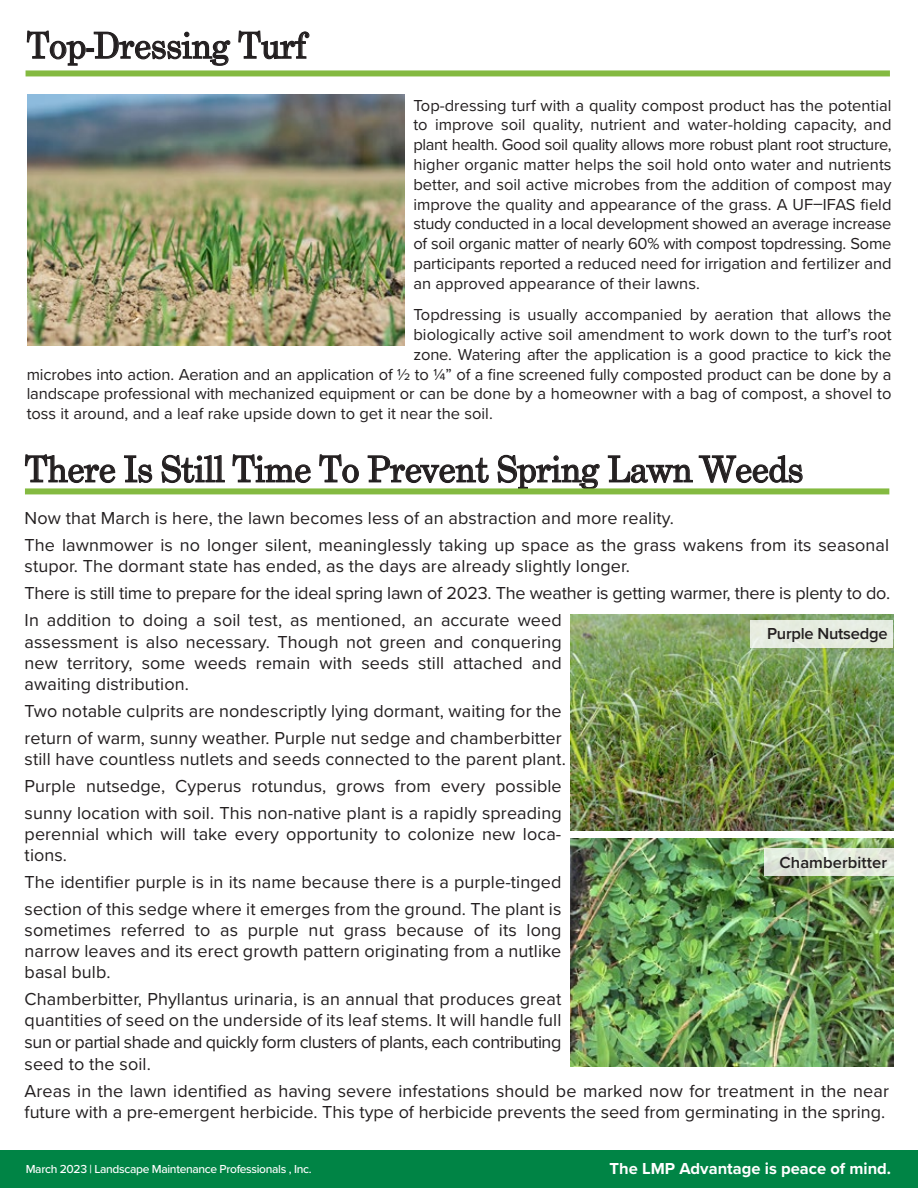
<style>
.page{position:relative;width:918px;height:1188px;background:#fff}
.page>*{position:absolute;margin:0;border:0;box-sizing:border-box;transform-origin:0 0}
.t1{font:36px "Grad";color:#231f20}
.t2{font:18px/27px "Proxima Nova";letter-spacing:.005em;color:#231f20}
.t3{font:16.5px/19.8px "Proxima Nova";color:#231f20;text-align:justify}
.t4{font:700 16.5px "Proxima Nova";color:#fff}
.t5{font:600 16.5px "Proxima Nova";letter-spacing:-.005em;color:#231f20}
.t6{font:500 12px "Proxima Nova";letter-spacing:-.03em;color:#fff}
</style>
<div class="page">
<div style="left:0;top:1150px;width:918px;height:38px;background:#008445"></div>
<svg style="left:24px;top:454px;width:92px;height:30px"></svg>
<svg style="left:124px;top:455px;width:29px;height:28px"></svg>
<svg style="left:161px;top:454px;width:64px;height:30px"></svg>
<svg style="left:232px;top:454px;width:79px;height:30px"></svg>
<svg style="left:319px;top:454px;width:40px;height:30px"></svg>
<svg style="left:367px;top:455px;width:122px;height:29px"></svg>
<svg style="left:497px;top:454px;width:103px;height:34px"></svg>
<svg style="left:607px;top:455px;width:196px;height:29px"></svg>
<div style="left:25px;top:488px;width:864px;height:6px;background:#84ba41"></div>
<img style="left:571px;top:615px;width:322px;height:215px">
<img style="left:570px;top:838px;width:323px;height:228px">
<div style="left:751px;top:620px;width:142px;height:27px;background:#e6ece0"></div>
<svg style="left:764px;top:848px;width:129px;height:28px;background:#e0e7db"></svg>
<svg style="left:26px;top:30px;width:205px;height:36px"></svg>
<svg style="left:238px;top:30px;width:72px;height:30px"></svg>
<div style="left:26px;top:70px;width:864px;height:6px;background:#84ba41"></div>
<img style="left:28px;top:95px;width:376px;height:251px">
<h1 class="t1" style="left:27px;top:23px;width:281px">Top-Dressing Turf</h1>
<p class="t3" style="left:413px;top:94px;width:480px">Top-dressing turf with a quality compost product has the potential to improve soil quality, nutrient and water-holding capacity, and plant health. Good soil quality allows more robust plant root structure, higher organic matter helps the soil hold onto water and nutrients better, and soil active microbes from the addition of compost may improve the quality and appearance of the grass. A UF–IFAS field study conducted in a local development showed an average increase of soil organic matter of nearly 60% with compost topdressing. Some participants reported a reduced need for irrigation and fertilizer and an approved appearance of their lawns.</p>
<p class="t3" style="left:413px;top:304px;width:480px">Topdressing is usually accompanied by aeration that allows the</p>
<p class="t3" style="left:413px;top:324px;width:480px">biologically active soil amendment to work down to the turf’s root</p>
<p class="t3" style="left:413px;top:344px;width:480px">zone. Watering after the application is a good practice to kick the</p>
<p class="t3" style="left:27px;top:364px;width:866px">microbes into action. Aeration and an application of ½ to ¼” of a fine screened fully composted product can be done by a</p>
<p class="t3" style="left:27px;top:383px;width:866px">landscape professional with mechanized equipment or can be done by a homeowner with a bag of compost, a shovel to</p>
<p class="t3" style="left:27px;top:403px;width:468px">toss it around, and a leaf rake upside down to get it near the soil.</p>
<h1 class="t1" style="left:25px;top:447px;width:780px">There Is Still Time To Prevent Spring Lawn Weeds</h1>
<p class="t2" style="left:25px;top:504px;width:866px">Now that March is here, the lawn becomes less of an abstraction and more reality.<br>The lawnmower is no longer silent, meaninglessly taking up space as the grass wakens from its seasonal</p>
<p class="t2" style="left:25px;top:552px;width:867px">stupor. The dormant state has ended, as the days are already slightly longer.<br>There is still time to prepare for the ideal spring lawn of 2023. The weather is getting warmer, there is plenty to do.<br>In addition to doing a soil test, as mentioned, an accurate weed</p>
<p class="t2" style="left:25px;top:630px;width:539px;line-height:21px;text-align:justify">assessment is also necessary. Though not green and conquering new territory, some weeds remain with seeds still attached and awaiting distribution.</p>
<p class="t2" style="left:25px;top:696px;width:539px">Two notable culprits are nondescriptly lying dormant, waiting for the return of warm, sunny weather. Purple nut sedge and chamberbitter</p>
<p class="t2" style="left:25px;top:744px;width:543px">still have countless nutlets and seeds connected to the parent plant.<br>Purple nutsedge, Cyperus rotundus, grows from every possible sunny location with soil. This non-native plant is a rapidly spreading</p>
<p class="t2" style="left:25px;top:822px;width:538px;line-height:21px">perennial which will take every opportunity to colonize new loca&shy;tions.</p>
<p class="t2" style="left:25px;top:867px;width:538px">The identifier purple is in its name because there is a purple-tinged section of this sedge where it emerges from the ground. The plant is</p>
<p class="t2" style="left:25px;top:918px;width:538px;line-height:21px;text-align:justify">sometimes referred to as purple nut grass because of its long narrow leaves and its erect growth pattern originating from a nutlike basal bulb.</p>
<p class="t2" style="left:25px;top:987px;width:538px;line-height:21.6px;text-align:justify">Chamberbitter, Phyllantus urinaria, is an annual that produces great quantities of seed on the underside of its leaf stems. It will handle full sun or partial shade and quickly form clusters of plants, each contributing seed to the soil.</p>
<p class="t2" style="left:25px;top:1079px;width:866px;line-height:21px">Areas in the lawn identified as having severe infestations should be marked now for treatment in the near future with a pre-emergent herbicide. This type of herbicide prevents the seed from germinating in the spring.</p>
<p class="t5" style="left:767px;top:622px;width:122px">Purple Nutsedge</p>
<p class="t5" style="left:780px;top:850px;width:109px">Chamberbitter</p>
<p class="t6" style="left:26px;top:1160px;width:287px">March 2023 | Landscape Maintenance Professionals , Inc.</p>
<p class="t4" style="left:610px;top:1156px;width:283px">The LMP Advantage is peace of mind.</p>
</div>
